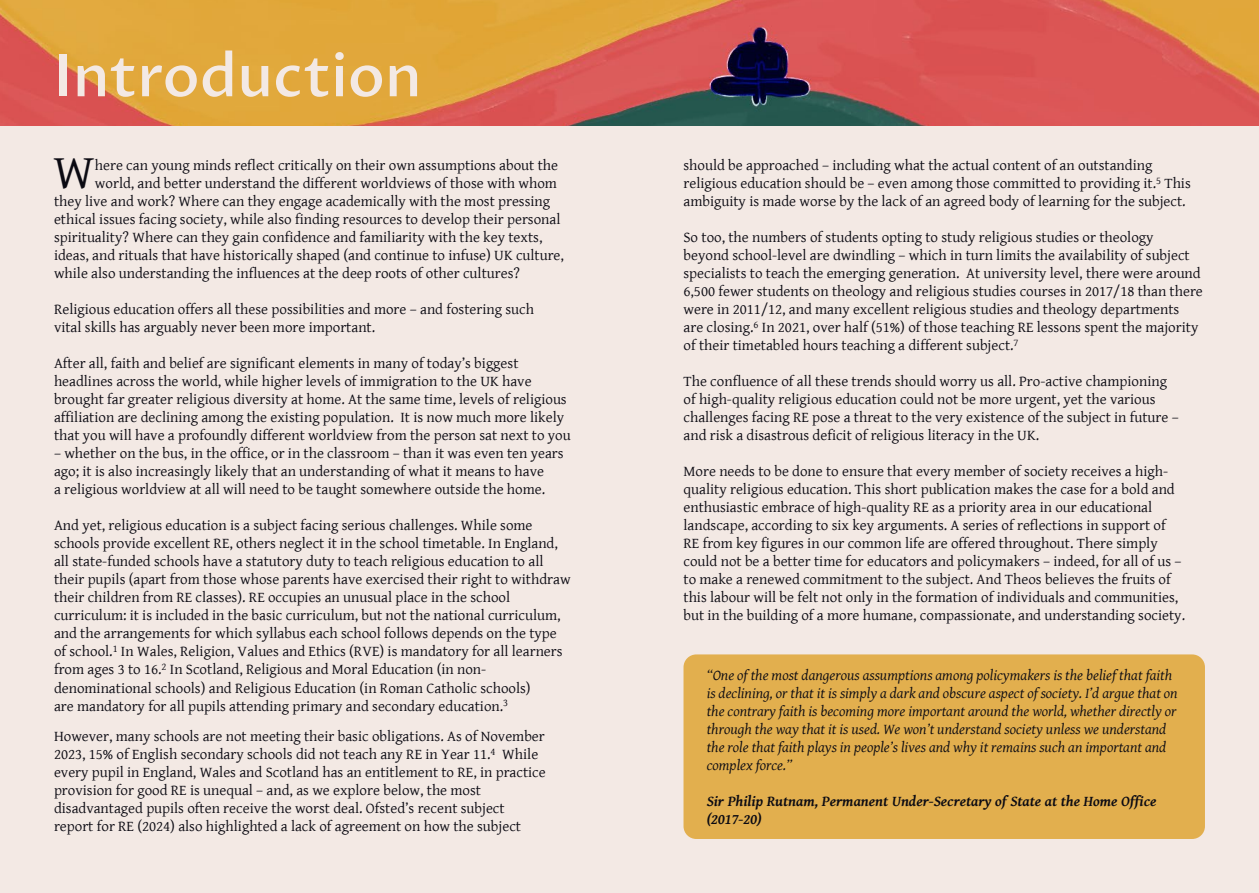
<style>
.page{position:relative;width:1259px;height:893px;background:#f3e9e4}
.page>*{position:absolute;margin:0;border:0;box-sizing:border-box;transform-origin:0 0}
.t1{font:500 58.5px "Proza Libre";color:#f3e9e4}
.t2{font:48.75px "Gentium Basic";color:#0b0a12}
.t3{font:15px/18px "Gentium Basic";color:#0b0a12}
.t4{font:italic 15px/18px "Gentium Basic";color:#0b0a12}
.t5{font:italic 700 15px/18px "Gentium Basic";color:#0b0a12}
</style>
<div class="page">
<img style="left:0;top:0;width:1259px;height:125px">
<div style="left:683px;top:654px;width:522px;height:185px;background:#e2af4e;border-radius:13px"></div>
<h1 class="t1" style="left:54px;top:40px;width:369px">Introduction</h1>
<h2 class="t2" style="left:54px;top:137px;width:43px">W</h2>
<p class="t3" style="left:95px;top:156px;width:464px">here can young minds reflect critically on their own assumptions about the</p>
<p class="t3" style="left:95px;top:174px;width:463px">world, and better understand the different worldviews of those with whom</p>
<p class="t3" style="left:54px;top:192px;width:498px">they live and work? Where can they engage academically with the most pressing</p>
<p class="t3" style="left:54px;top:210px;width:508px">ethical issues facing society, while also finding resources to develop their personal</p>
<p class="t3" style="left:54px;top:228px;width:490px">spirituality? Where can they gain confidence and familiarity with the key texts,</p>
<p class="t3" style="left:54px;top:246px;width:511px">ideas, and rituals that have historically shaped (and continue to infuse) UK culture,</p>
<p class="t3" style="left:54px;top:264px;width:467px">while also understanding the influences at the deep roots of other cultures?</p>
<p class="t3" style="left:54px;top:300px;width:481px">Religious education offers all these possibilities and more – and fostering such vital skills has arguably never been more important.</p>
<p class="t3" style="left:54px;top:354px;width:518px">After all, faith and belief are significant elements in many of today’s biggest headlines across the world, while higher levels of immigration to the UK have brought far greater religious diversity at home. At the same time, levels of religious affiliation are declining among the existing population. It is now much more likely that you will have a profoundly different worldview from the person sat next to you</p>
<p class="t3" style="left:54px;top:444px;width:511px">– whether on the bus, in the office, or in the classroom – than it was even ten years ago; it is also increasingly likely that an understanding of what it means to have<br>a religious worldview at all will need to be taught somewhere outside the home.</p>
<p class="t3" style="left:54px;top:516px;width:518px">And yet, religious education is a subject facing serious challenges. While some schools provide excellent RE, others neglect it in the school timetable. In England, all state-funded schools have a statutory duty to teach religious education to all their pupils (apart from those whose parents have exercised their right to withdraw their children from RE classes). RE occupies an unusual place in the school curriculum: it is included in the basic curriculum, but not the national curriculum, and the arrangements for which syllabus each school follows depends on the type of school.<sup>1</sup> In Wales, Religion, Values and Ethics (RVE) is mandatory for all learners from ages 3 to 16.<sup>2</sup> In Scotland, Religious and Moral Education (in non&shy;denominational schools) and Religious Education (in Roman Catholic schools)<br>are mandatory for all pupils attending primary and secondary education.<sup>3</sup></p>
<p class="t3" style="left:54px;top:727px;width:493px">However, many schools are not meeting their basic obligations. As of November 2023, 15% of English secondary schools did not teach any RE in Year 11.<sup>4</sup> While every pupil in England, Wales and Scotland has an entitlement to RE, in practice provision for good RE is unequal – and, as we explore below, the most disadvantaged pupils often receive the worst deal. Ofsted’s recent subject report for RE (2024) also highlighted a lack of agreement on how the subject</p>
<p class="t3" style="left:683px;top:156px;width:509px">should be approached – including what the actual content of an outstanding religious education should be – even among those committed to providing it.<sup>5</sup> This ambiguity is made worse by the lack of an agreed body of learning for the subject.</p>
<p class="t3" style="left:683px;top:228px;width:521px">So too, the numbers of students opting to study religious studies or theology beyond school-level are dwindling – which in turn limits the availability of subject specialists to teach the emerging generation. At university level, there were around 6,500 fewer students on theology and religious studies courses in 2017/18 than there were in 2011/12, and many excellent religious studies and theology departments<br>are closing.<sup>6</sup> In 2021, over half (51%) of those teaching RE lessons spent the majority of their timetabled hours teaching a different subject.<sup>7</sup></p>
<p class="t3" style="left:683px;top:372px;width:497px">The confluence of all these trends should worry us all. Pro-active championing of high-quality religious education could not be more urgent, yet the various challenges facing RE pose a threat to the very existence of the subject in future – and risk a disastrous deficit of religious literacy in the UK.</p>
<p class="t3" style="left:683px;top:462px;width:503px">More needs to be done to ensure that every member of society receives a high&shy;quality religious education. This short publication makes the case for a bold and enthusiastic embrace of high-quality RE as a priority area in our educational landscape, according to six key arguments. A series of reflections in support of RE from key figures in our common life are offered throughout. There simply could not be a better time for educators and policymakers – indeed, for all of us – to make a renewed commitment to the subject. And Theos believes the fruits of this labour will be felt not only in the formation of individuals and communities, but in the building of a more humane, compassionate, and understanding society.</p>
<p class="t4" style="left:706px;top:666px;width:472px">“One of the most dangerous assumptions among policymakers is the belief that faith is declining, or that it is simply a dark and obscure aspect of society. I’d argue that on the contrary faith is becoming more important around the world, whether directly or through the way that it is used. We won’t understand society unless we understand the role that faith plays in people’s lives and why it remains such an important and complex force.”</p>
<p class="t5" style="left:706px;top:792px;width:451px">Sir Philip Rutnam, Permanent Under-Secretary of State at the Home Office (2017-20)</p>
</div>
